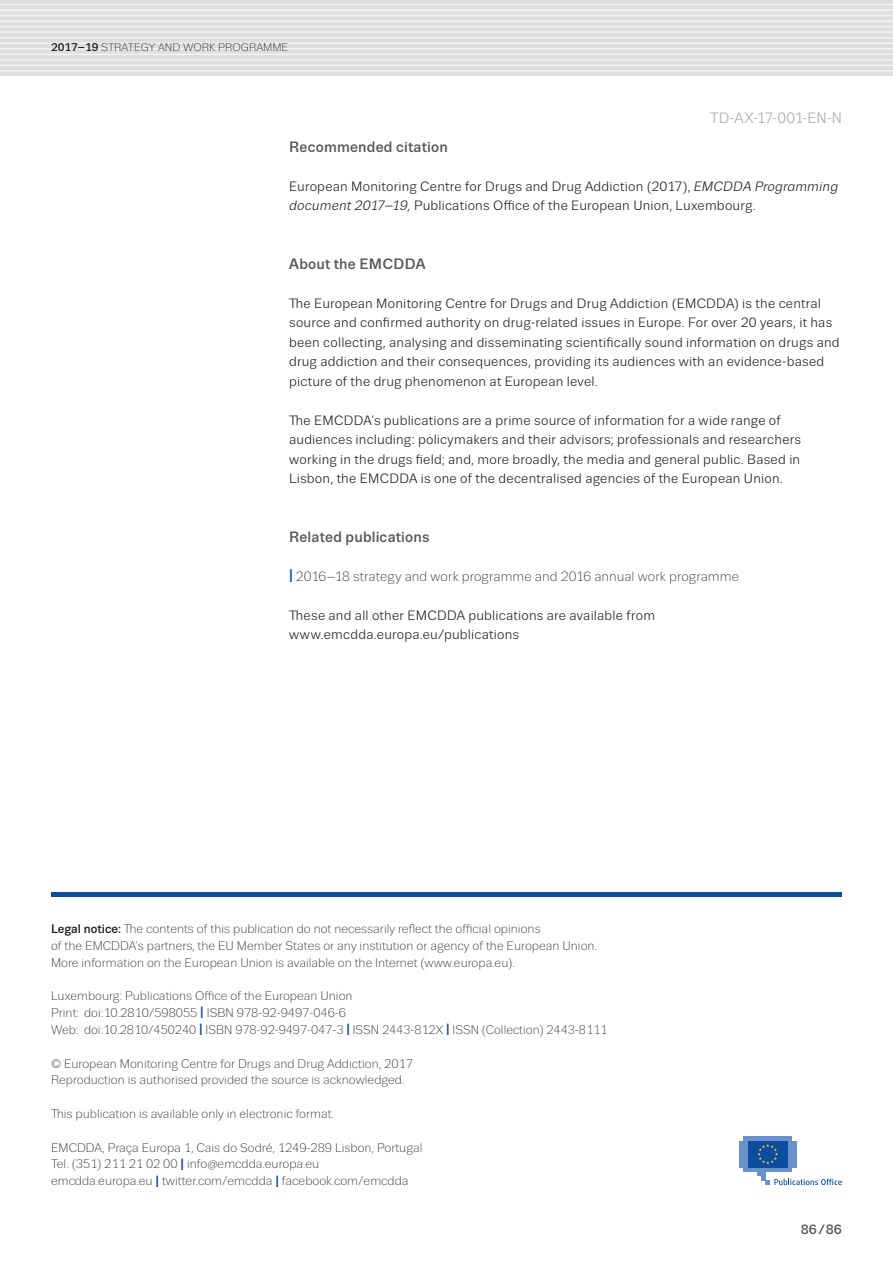
<style>
.page{position:relative;width:893px;height:1263px;background:#fff}
.page>*{position:absolute;margin:0;border:0;box-sizing:border-box;transform-origin:0 0}
.II_Headline{font:500 15px "Trivia Sans";letter-spacing:.01em;color:#57585a}
.t1{font:15px "Trivia Sans";letter-spacing:.005em;color:#a8a9ad}
.TEXT_Regular_9_13{font:13.5px/19.5px "Trivia Sans";letter-spacing:.015em;color:#231f20}
.TEXT_Regular_9_13-2{font:300 13.5px "Trivia Sans";color:#231f20}
.t2{font:500 13.5px "Trivia Sans";color:#57585a}
.t3{font:300 12.45px/16.8px "Trivia Sans";color:#231f20}
.t4{font:300 11.25px "Trivia Sans";color:#231f20}
.s1{font-weight:500}
.s2{font-style:italic}
.s3{font-weight:500;font-size:18.15px;color:#0d4da1}
.s4{font-weight:500;font-size:16.2px;color:#0d4da1}
</style>
<div class="page">
<div style="left:0;top:0;width:893px;height:76px;background:#dddee0"></div>
<hr style="left:0;top:4px;width:893px;height:1px;background:#f2f3f4">
<hr style="left:0;top:9px;width:893px;height:2px;background:#f2f3f4">
<hr style="left:0;top:15px;width:893px;height:1px;background:#f2f3f4">
<hr style="left:0;top:20px;width:893px;height:2px;background:#f2f3f4">
<hr style="left:0;top:26px;width:893px;height:1px;background:#f2f3f4">
<hr style="left:0;top:31px;width:893px;height:2px;background:#f2f3f4">
<hr style="left:0;top:37px;width:893px;height:1px;background:#f2f3f4">
<hr style="left:0;top:43px;width:893px;height:1px;background:#f2f3f4">
<hr style="left:0;top:48px;width:893px;height:2px;background:#f2f3f4">
<hr style="left:0;top:54px;width:893px;height:1px;background:#f2f3f4">
<hr style="left:0;top:59px;width:893px;height:2px;background:#f2f3f4">
<hr style="left:0;top:65px;width:893px;height:1px;background:#f2f3f4">
<hr style="left:0;top:70px;width:893px;height:2px;background:#f2f3f4">
<div style="left:743px;top:1167px;width:49px;height:5px;background:#6892cc"></div>
<div style="left:743px;top:1136px;width:49px;height:5px;background:#6892cc"></div>
<hr style="left:788px;top:1141px;width:4px;height:26px;background:#6892cc">
<hr style="left:792px;top:1141px;width:4px;height:26px;background:#6892cc">
<div style="left:743px;top:1141px;width:5px;height:26px;background:#6892cc"></div>
<hr style="left:739px;top:1141px;width:4px;height:26px;background:#6892cc">
<div style="left:757px;top:1167px;width:9px;height:9px;background:#6892cc"></div>
<div style="left:761px;top:1167px;width:5px;height:13px;background:#6892cc"></div>
<div style="left:748px;top:1141px;width:40px;height:26px;background:#0d4da1"></div>
<svg style="left:757px;top:1144px;width:21px;height:20px"></svg>
<svg style="left:766px;top:1178px;width:76px;height:7px"></svg>
<div style="left:51px;top:892px;width:791px;height:5px;background:#0d4da1"></div>
<p class="t4" style="left:51px;top:42px;width:239px"><span class="s1">2017–19</span> STRATEGY AND WORK PROGRAMME</p>
<p class="t1" style="left:710px;top:110px;width:133px">TD-AX-17-001-EN-N</p>
<p class="II_Headline" style="left:289px;top:138px;width:160px">Recommended citation</p>
<p class="TEXT_Regular_9_13" style="left:289px;top:176px;width:550px">European Monitoring Centre for Drugs and Drug Addiction (2017), <span class="s2">EMCDDA Programming document 2017–19,</span> Publications Office of the European Union, Luxembourg.</p>
<p class="II_Headline" style="left:289px;top:255px;width:138px">About the EMCDDA</p>
<p class="TEXT_Regular_9_13" style="left:289px;top:293px;width:552px">The European Monitoring Centre for Drugs and Drug Addiction (EMCDDA) is the central source and confirmed authority on drug-related issues in Europe. For over 20 years, it has been collecting, analysing and disseminating scientifically sound information on drugs and drug addiction and their consequences, providing its audiences with an evidence-based picture of the drug phenomenon at European level.</p>
<p class="TEXT_Regular_9_13" style="left:289px;top:410px;width:513px">The EMCDDA’s publications are a prime source of information for a wide range of audiences including: policymakers and their advisors; professionals and researchers working in the drugs field; and, more broadly, the media and general public. Based in Lisbon, the EMCDDA is one of the decentralised agencies of the European Union.</p>
<p class="II_Headline" style="left:289px;top:528px;width:142px">Related publications</p>
<p class="TEXT_Regular_9_13-2" style="left:289px;top:569px;width:451px"><span class="s3">I</span> 2016–18 strategy and work programme and 2016 annual work programme</p>
<p class="TEXT_Regular_9_13" style="left:289px;top:605px;width:368px">These and all other EMCDDA publications are available from www.emcdda.europa.eu/publications</p>
<p class="t3" style="left:51px;top:921px;width:548px"><span class="s1">Legal notice:</span> The contents of this publication do not necessarily reflect the official opinions<br>of the EMCDDA’s partners, the EU Member States or any institution or agency of the European Union.<br>More information on the European Union is available on the Internet (www.europa.eu).</p>
<p class="t3" style="left:51px;top:988px;width:303px">Luxembourg: Publications Office of the European Union<br>Print: doi:10.2810/598055 <span class="s4">I</span> ISBN 978-92-9497-046-6</p>
<p class="t3" style="left:51px;top:1021px;width:558px">Web: doi:10.2810/450240 <span class="s4">I</span> ISBN 978-92-9497-047-3 <span class="s4">I</span> ISSN 2443-812X <span class="s4">I</span> ISSN (Collection) 2443-8111</p>
<p class="t3" style="left:51px;top:1055px;width:363px">© European Monitoring Centre for Drugs and Drug Addiction, 2017</p>
<p class="t3" style="left:51px;top:1072px;width:355px">Reproduction is authorised provided the source is acknowledged.</p>
<p class="t3" style="left:51px;top:1105px;width:285px">This publication is available only in electronic format.</p>
<p class="t3" style="left:51px;top:1139px;width:373px">EMCDDA, Praça Europa 1, Cais do Sodré, 1249-289 Lisbon, Portugal</p>
<p class="t3" style="left:51px;top:1156px;width:270px">Tel. (351) 211 21 02 00 <span class="s4">I</span> info@emcdda.europa.eu</p>
<p class="t3" style="left:51px;top:1173px;width:359px">emcdda.europa.eu <span class="s4">I</span> twitter.com/emcdda <span class="s4">I</span> facebook.com/emcdda</p>
<p class="t2" style="left:801px;top:1222px;width:43px">86/86</p>
</div>
